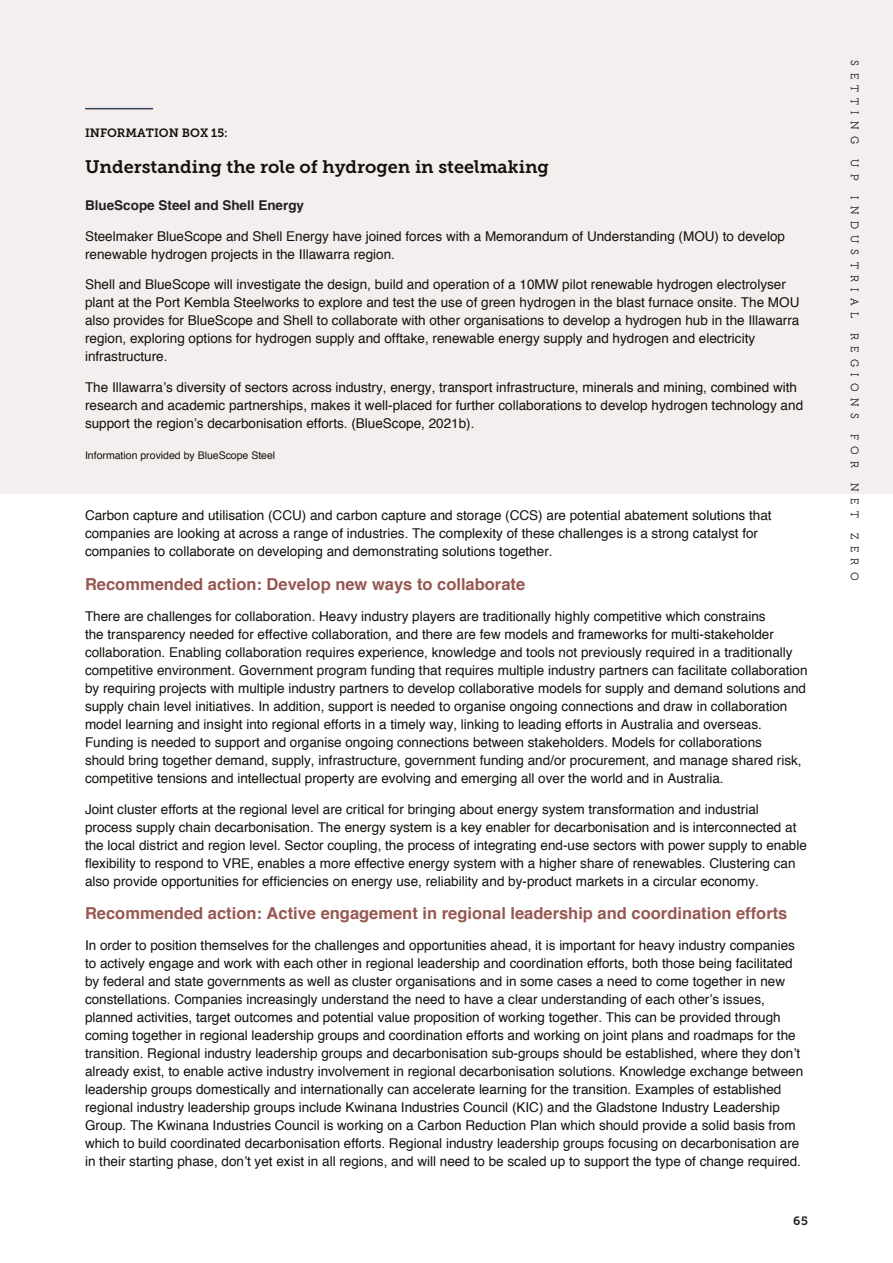
<style>
.page{position:relative;width:893px;height:1263px;background:#fff}
.page>*{position:absolute;margin:0;border:0;box-sizing:border-box;transform-origin:0 0}
.BODY_COPY{font:18px "Museo Slab 700";color:#12110c}
.BODY_COPY-2{font:700 16.5px "Helvetica";color:#965851}
.BODY_COPY-3{font:13.5px/18px "Helvetica";color:#12110c}
.BODY_COPY-4{font:700 13.5px "Helvetica";color:#231f20}
.BODY_COPY-5{font:12px "Museo Slab 700";color:#12110c}
.t1{font:12px "Museo Slab 700";color:#231f20}
.t2{font:10.5px "Museo Slab 100";letter-spacing:.6em;color:#231f20}
.BODY_COPY-6{font:10.5px "Helvetica";color:#12110c}
</style>
<div class="page">
<div style="left:0;top:0;width:893px;height:493px;background:#f5eeee"></div>
<hr style="left:85px;top:108px;width:68px;height:1px;background:#36465e">
<p class="BODY_COPY-5" style="left:85px;top:126px;width:144px">INFORMATION BOX 15:</p>
<p class="BODY_COPY" style="left:85px;top:157px;width:465px">Understanding the role of hydrogen in steelmaking</p>
<p class="BODY_COPY-4" style="left:85px;top:194px;width:221px">BlueScope Steel and Shell Energy</p>
<p class="BODY_COPY-3" style="left:85px;top:227px;width:702px">Steelmaker BlueScope and Shell Energy have joined forces with a Memorandum of Understanding (MOU) to develop renewable hydrogen projects in the Illawarra region.</p>
<p class="BODY_COPY-3" style="left:85px;top:276px;width:716px">Shell and BlueScope will investigate the design, build and operation of a 10MW pilot renewable hydrogen electrolyser plant at the Port Kembla Steelworks to explore and test the use of green hydrogen in the blast furnace onsite. The MOU also provides for BlueScope and Shell to collaborate with other organisations to develop a hydrogen hub in the Illawarra region, exploring options for hydrogen supply and offtake, renewable energy supply and hydrogen and electricity infrastructure.</p>
<p class="BODY_COPY-3" style="left:85px;top:379px;width:720px">The Illawarra’s diversity of sectors across industry, energy, transport infrastructure, minerals and mining, combined with research and academic partnerships, makes it well-placed for further collaborations to develop hydrogen technology and support the region’s decarbonisation efforts. (BlueScope, 2021b).</p>
<p class="BODY_COPY-6" style="left:85px;top:447px;width:192px">Information provided by BlueScope Steel</p>
<p class="BODY_COPY-3" style="left:85px;top:507px;width:688px">Carbon capture and utilisation (CCU) and carbon capture and storage (CCS) are potential abatement solutions that companies are looking at across a range of industries. The complexity of these challenges is a strong catalyst for companies to collaborate on developing and demonstrating solutions together.</p>
<p class="BODY_COPY-2" style="left:85px;top:571px;width:442px">Recommended action: Develop new ways to collaborate</p>
<p class="BODY_COPY-3" style="left:85px;top:607px;width:724px">There are challenges for collaboration. Heavy industry players are traditionally highly competitive which constrains<br>the transparency needed for effective collaboration, and there are few models and frameworks for multi-stakeholder collaboration. Enabling collaboration requires experience, knowledge and tools not previously required in a traditionally competitive environment. Government program funding that requires multiple industry partners can facilitate collaboration by requiring projects with multiple industry partners to develop collaborative models for supply and demand solutions and supply chain level initiatives. In addition, support is needed to organise ongoing connections and draw in collaboration model learning and insight into regional efforts in a timely way, linking to leading efforts in Australia and overseas.<br>Funding is needed to support and organise ongoing connections between stakeholders. Models for collaborations<br>should bring together demand, supply, infrastructure, government funding and/or procurement, and manage shared risk, competitive tensions and intellectual property are evolving and emerging all over the world and in Australia.</p>
<p class="BODY_COPY-3" style="left:85px;top:800px;width:723px">Joint cluster efforts at the regional level are critical for bringing about energy system transformation and industrial process supply chain decarbonisation. The energy system is a key enabler for decarbonisation and is interconnected at the local district and region level. Sector coupling, the process of integrating end-use sectors with power supply to enable flexibility to respond to VRE, enables a more effective energy system with a higher share of renewables. Clustering can also provide opportunities for efficiencies on energy use, reliability and by-product markets in a circular economy.</p>
<p class="BODY_COPY-2" style="left:85px;top:900px;width:704px">Recommended action: Active engagement in regional leadership and coordination efforts</p>
<p class="BODY_COPY-3" style="left:85px;top:937px;width:720px">In order to position themselves for the challenges and opportunities ahead, it is important for heavy industry companies to actively engage and work with each other in regional leadership and coordination efforts, both those being facilitated by federal and state governments as well as cluster organisations and in some cases a need to come together in new constellations. Companies increasingly understand the need to have a clear understanding of each other’s issues, planned activities, target outcomes and potential value proposition of working together. This can be provided through coming together in regional leadership groups and coordination efforts and working on joint plans and roadmaps for the transition. Regional industry leadership groups and decarbonisation sub-groups should be established, where they don’t already exist, to enable active industry involvement in regional decarbonisation solutions. Knowledge exchange between leadership groups domestically and internationally can accelerate learning for the transition. Examples of established regional industry leadership groups include Kwinana Industries Council (KIC) and the Gladstone Industry Leadership Group. The Kwinana Industries Council is working on a Carbon Reduction Plan which should provide a solid basis from which to build coordinated decarbonisation efforts. Regional industry leadership groups focusing on decarbonisation are in their starting phase, don’t yet exist in all regions, and will need to be scaled up to support the type of change required.</p>
<p class="t1" style="left:793px;top:1214px;width:16px">65</p>
<p class="t2" style="left:860px;top:60px;width:85px;rotate:90deg">SETTING</p>
<p class="t2" style="left:860px;top:159px;width:23px;rotate:90deg">U P</p>
<p class="t2" style="left:860px;top:196px;width:123px;rotate:90deg">INDUSTRIAL</p>
<p class="t2" style="left:860px;top:333px;width:87px;rotate:90deg">REGIONS</p>
<p class="t2" style="left:860px;top:434px;width:36px;rotate:90deg">FOR</p>
<p class="t2" style="left:860px;top:483px;width:36px;rotate:90deg">NET</p>
<p class="t2" style="left:860px;top:533px;width:49px;rotate:90deg">ZERO</p>
</div>
